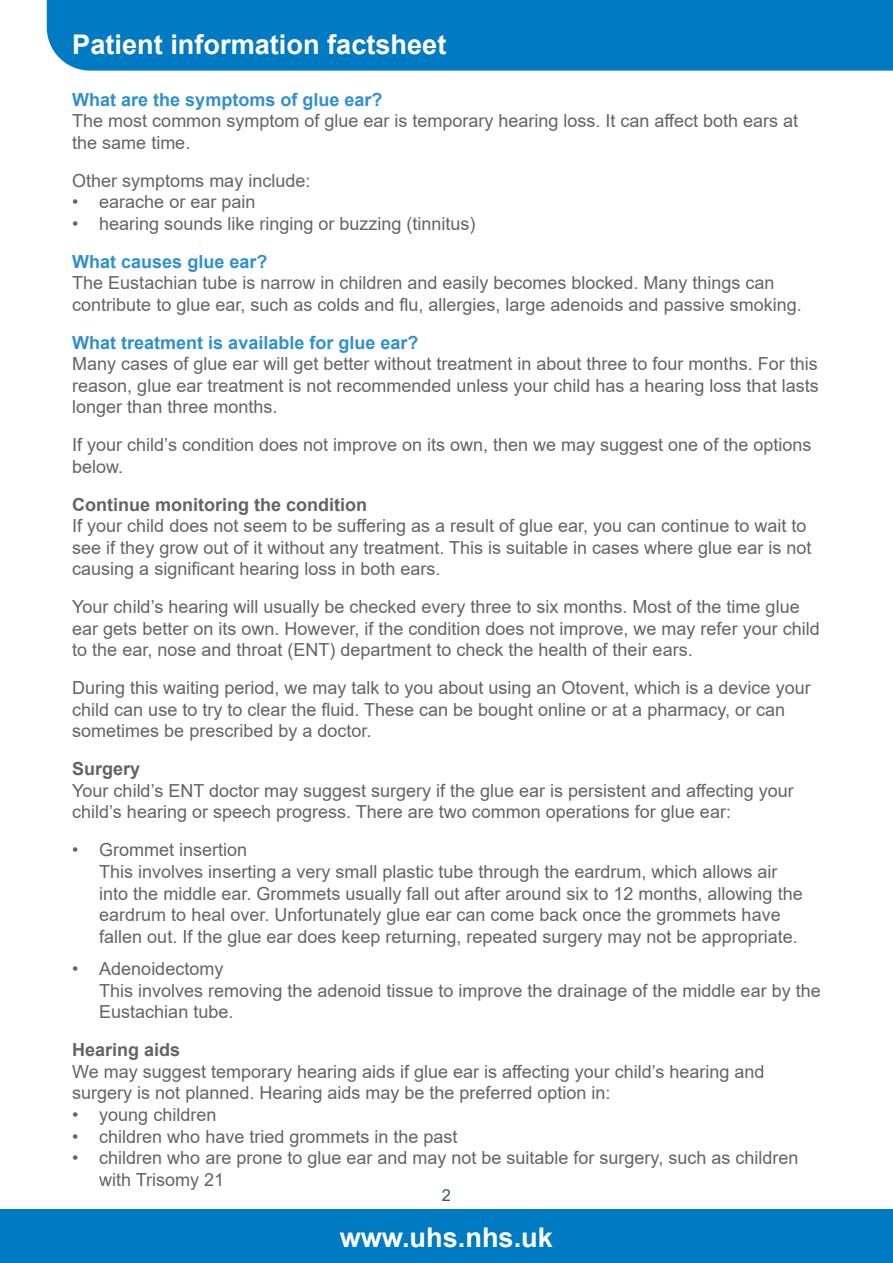
<style>
.page{position:relative;width:893px;height:1263px;background:#fff}
.page>*{position:absolute;margin:0;border:0;box-sizing:border-box;transform-origin:0 0}
.t1{font:700 27.15px "Arial";color:#fff}
.t2{font:18px/21.6px "Arial";color:#636466}
.t3{font:700 18px "Arial";color:#3090ce}
.t4{font:700 18px "Arial";color:#636466}
.t5{font:16.5px "Arial";color:#3d5567}
</style>
<div class="page">
<div style="left:0;top:1209px;width:893px;height:54px;background:#007ac2"></div>
<div style="left:46px;top:0;width:847px;height:71px;background:#007ac2"></div>
<h1 class="t1" style="left:72px;top:25px;width:376px">Patient information factsheet</h1>
<p class="t3" style="left:72px;top:87px;width:312px">What are the symptoms of glue ear?</p>
<p class="t2" style="left:72px;top:110px;width:727px">The most common symptom of glue ear is temporary hearing loss. It can affect both ears at the same time.</p>
<p class="t2" style="left:72px;top:169px;width:240px">Other symptoms may include:</p>
<p class="t2" style="left:72px;top:191px;width:185px">• earache or ear pain</p>
<p class="t2" style="left:72px;top:213px;width:405px">• hearing sounds like ringing or buzzing (tinnitus)</p>
<p class="t3" style="left:72px;top:249px;width:197px">What causes glue ear?</p>
<p class="t2" style="left:72px;top:272px;width:731px">The Eustachian tube is narrow in children and easily becomes blocked. Many things can contribute to glue ear, such as colds and flu, allergies, large adenoids and passive smoking.</p>
<p class="t3" style="left:72px;top:330px;width:348px">What treatment is available for glue ear?</p>
<p class="t2" style="left:72px;top:353px;width:748px;text-align:justify">Many cases of glue ear will get better without treatment in about three to four months. For this reason, glue ear treatment is not recommended unless your child has a hearing loss that lasts longer than three months.</p>
<p class="t2" style="left:72px;top:434px;width:741px">If your child’s condition does not improve on its own, then we may suggest one of the options below.</p>
<p class="t4" style="left:72px;top:492px;width:297px">Continue monitoring the condition</p>
<p class="t2" style="left:72px;top:515px;width:741px">If your child does not seem to be suffering as a result of glue ear, you can continue to wait to see if they grow out of it without any treatment. This is suitable in cases where glue ear is not causing a significant hearing loss in both ears.</p>
<p class="t2" style="left:72px;top:596px;width:749px">Your child’s hearing will usually be checked every three to six months. Most of the time glue ear gets better on its own. However, if the condition does not improve, we may refer your child to the ear, nose and throat (ENT) department to check the health of their ears.</p>
<p class="t2" style="left:72px;top:677px;width:740px">During this waiting period, we may talk to you about using an Otovent, which is a device your child can use to try to clear the fluid. These can be bought online or at a pharmacy, or can sometimes be prescribed by a doctor.</p>
<p class="t4" style="left:72px;top:756px;width:70px">Surgery</p>
<p class="t2" style="left:72px;top:780px;width:723px">Your child’s ENT doctor may suggest surgery if the glue ear is persistent and affecting your child’s hearing or speech progress. There are two common operations for glue ear:</p>
<p class="t2" style="left:99px;top:839px;width:705px;text-indent:-27px">• Grommet insertion<br>This involves inserting a very small plastic tube through the eardrum, which allows air into the middle ear. Grommets usually fall out after around six to 12 months, allowing the eardrum to heal over. Unfortunately glue ear can come back once the grommets have fallen out. If the glue ear does keep returning, repeated surgery may not be appropriate.</p>
<p class="t2" style="left:99px;top:958px;width:723px;text-indent:-27px">• Adenoidectomy<br>This involves removing the adenoid tissue to improve the drainage of the middle ear by the<br>Eustachian tube.</p>
<p class="t4" style="left:72px;top:1037px;width:110px">Hearing aids</p>
<p class="t2" style="left:72px;top:1060px;width:694px">We may suggest temporary hearing aids if glue ear is affecting your child’s hearing and surgery is not planned. Hearing aids may be the preferred option in:</p>
<p class="t2" style="left:72px;top:1104px;width:146px">• young children</p>
<p class="t2" style="left:72px;top:1125px;width:387px">• children who have tried grommets in the past</p>
<p class="t2" style="left:99px;top:1147px;width:701px;text-indent:-27px">• children who are prone to glue ear and may not be suitable for surgery, such as children with Trisomy 21</p>
<p class="t5" style="left:442px;top:1183px;width:11px">2</p>
<h1 class="t1" style="left:340px;top:1218px;width:215px">www.uhs.nhs.uk</h1>
</div>
